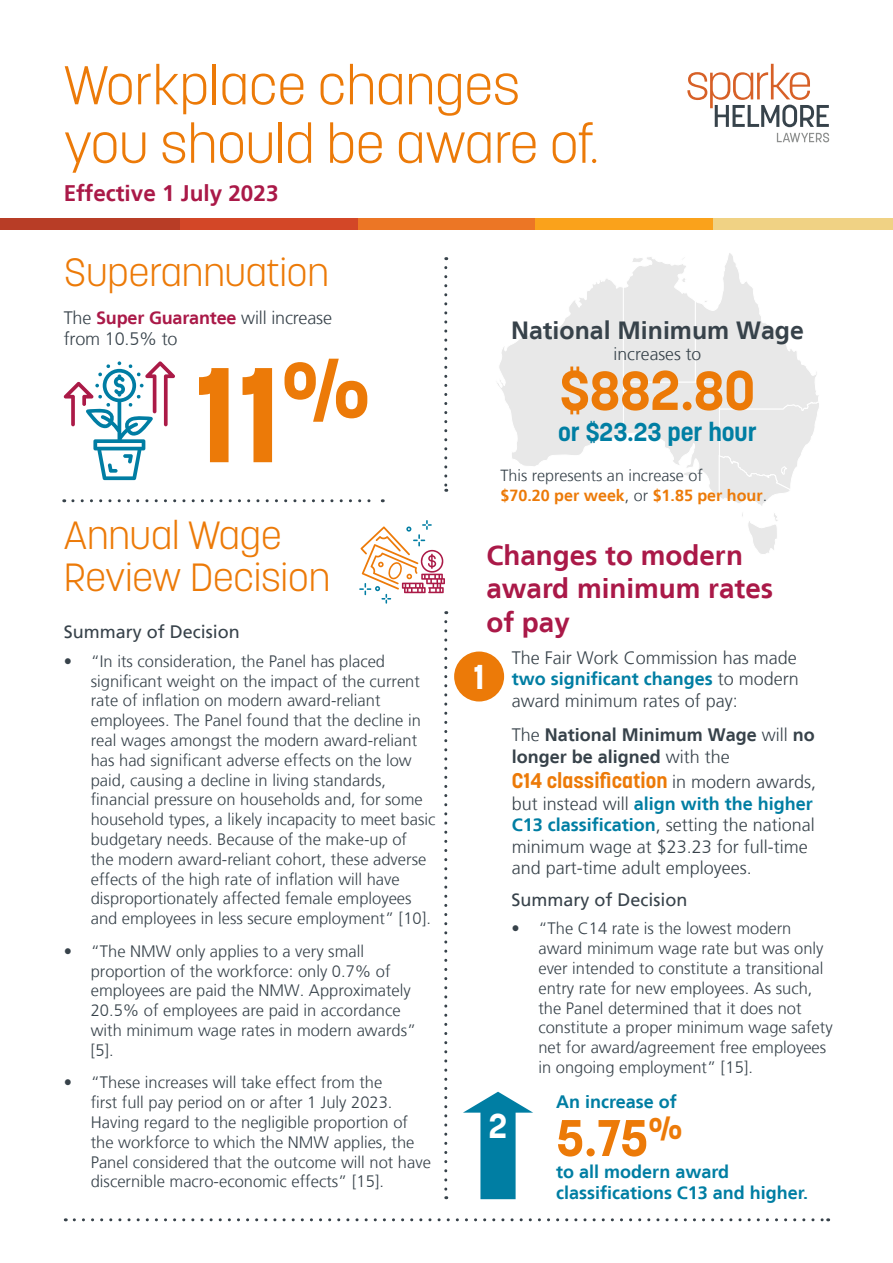
<style>
.page{position:relative;width:893px;height:1263px;background:#fff}
.page>*{position:absolute;margin:0;border:0;box-sizing:border-box;transform-origin:0 0}
.t1{font:700 133.5px "Korolev";color:#ec7a08}
.t2{font:700 55.05px "Korolev";color:#ec7a08}
.t3{font:300 54px/58.5px "Korolev";color:#ec7a08}
.t4{font:700 51px "Korolev";color:#ec7a08}
.t5{font:300 39px/42px "Korolev";color:#ec7a08}
.t6{font:700 34.2px "Korolev";color:#fff}
.t7{font:700 27.75px/33.3px "Frutiger LT";color:#aa1948}
.t8{font:700 25.5px "Korolev";color:#007ea3}
.t9{font:700 24.9px "Frutiger LT";color:#37424a}
.t10{font:700 22.5px "Frutiger LT";color:#aa1948}
.t11{font:700 21px "Korolev";color:#ec7a08}
.t12{font:300 18px/21.6px "Frutiger LT";color:#37424a}
.t13{font:700 18px/21.6px "Frutiger LT";color:#007ea3}
.t14{font:700 18px/21.6px "Frutiger LT";color:#37424a}
.t15{font:18px "Frutiger LT";color:#37424a}
.t16{font:300 17.55px "Frutiger LT";color:#37424a}
.t17{font:300 16.5px/19.8px "Frutiger LT";color:#37424a}
.t18{font:300 16.05px/19.4px "Frutiger LT";color:#37424a}
.s1{font-weight:700;color:#aa1948}
.s2{font-weight:700;color:#ec7a08}
.s3{font-weight:700;color:#007ea3}
.s4{font-weight:300}
.s5{font-family:"Frutiger LT";font-weight:300;font-size:18px;color:#37424a}
</style>
<div class="page">
<svg style="left:497px;top:253px;width:322px;height:301px"></svg>
<div style="left:0;top:219px;width:180px;height:11px;background:#b83d26"></div>
<div style="left:180px;top:219px;width:178px;height:11px;background:#d34727"></div>
<div style="left:358px;top:219px;width:178px;height:11px;background:#ec7625"></div>
<div style="left:536px;top:219px;width:177px;height:11px;background:#faa21b"></div>
<div style="left:713px;top:219px;width:180px;height:11px;background:#f0d284"></div>
<svg style="left:777px;top:133px;width:52px;height:9px"></svg>
<svg style="left:687px;top:64px;width:142px;height:63px"></svg>
<svg style="left:64px;top:361px;width:111px;height:119px"></svg>
<svg style="left:73px;top:499px;width:310px;height:3px"></svg>
<svg style="left:74px;top:1218px;width:755px;height:3px"></svg>
<svg style="left:444px;top:268px;width:3px;height:224px"></svg>
<svg style="left:444px;top:622px;width:3px;height:577px"></svg>
<svg style="left:359px;top:520px;width:86px;height:84px"></svg>
<div style="left:454px;top:651px;width:50px;height:50px;background:#ec7a08;border-radius:50%"></div>
<svg style="left:463px;top:1092px;width:70px;height:107px"></svg>
<h3 class="t3" style="left:64px;top:56px;width:536px">Workplace changes you should be aware of.</h3>
<h3 class="t10" style="left:64px;top:180px;width:216px">Effective 1 July 2023</h3>
<h3 class="t5" style="left:64px;top:251px;width:267px">Superannuation</h3>
<p class="t12" style="left:64px;top:308px;width:270px;line-height:21px">The <span class="s1">Super Guarantee</span> will increase from 10.5% to</p>
<h1 class="t1" style="left:194px;top:331px;width:179px">11<sup>%</sup></h1>
<h3 class="t5" style="left:64px;top:515px;width:268px">Annual Wage<br>Review Decision</h3>
<p class="t15" style="left:64px;top:622px;width:178px">Summary of Decision</p>
<p class="t17" style="left:91px;top:651px;width:346px;text-indent:-27px">• “In its consideration, the Panel has placed significant weight on the impact of the current rate of inflation on modern award-reliant employees. The Panel found that the decline in real wages amongst the modern award-reliant has had significant adverse effects on the low paid, causing a decline in living standards, financial pressure on households and, for some household types, a likely incapacity to meet basic budgetary needs. Because of the make-up of<br>the modern award-reliant cohort, these adverse effects of the high rate of inflation will have disproportionately affected female employees and employees in less secure employment” [10].</p>
<p class="t17" style="left:91px;top:941px;width:327px;text-indent:-27px">• “The NMW only applies to a very small proportion of the workforce: only 0.7% of employees are paid the NMW. Approximately 20.5% of employees are paid in accordance with minimum wage rates in modern awards” [5].</p>
<p class="t17" style="left:91px;top:1073px;width:342px;text-indent:-27px">• “These increases will take effect from the<br>first full pay period on or after 1 July 2023.<br>Having regard to the negligible proportion of the workforce to which the NMW applies, the Panel considered that the outcome will not have discernible macro-economic effects” [15].</p>
<h3 class="t9" style="left:511px;top:316px;width:294px">National Minimum Wage</h3>
<p class="t16" style="left:614px;top:344px;width:89px">increases to</p>
<h2 class="t2" style="left:560px;top:356px;width:197px">$882.80</h2>
<h3 class="t8" style="left:558px;top:415px;width:200px">or $23.23 per hour</h3>
<p class="t18" style="left:500px;top:466px;width:268px">This represents an increase of<br><span class="s2">$70.20 per week</span>, or <span class="s2">$1.85 per hour</span>.</p>
<h3 class="t7" style="left:486px;top:539px;width:288px">Changes to modern award minimum rates of pay</h3>
<h3 class="t6" style="left:474px;top:656px;width:13px">1</h3>
<p class="t12" style="left:512px;top:647px;width:289px;text-align:justify">The Fair Work Commission has made <span class="s3">two significant changes</span> to modern award minimum rates of pay:</p>
<p class="t14" style="left:512px;top:724px;width:305px"><span class="s4">The</span> National Minimum Wage <span class="s4">will</span> no longer be aligned <span class="s4">with the</span></p>
<p class="t11" style="left:512px;top:767px;width:306px">C14 classification <span class="s5">in modern awards,</span></p>
<p class="t12" style="left:512px;top:793px;width:305px">but instead will <span class="s3">align with the higher C13 classification</span>, setting the national minimum wage at $23.23 for full-time and part-time adult employees.</p>
<p class="t15" style="left:511px;top:889px;width:178px">Summary of Decision</p>
<p class="t17" style="left:538px;top:919px;width:296px;text-indent:-27px">• “The C14 rate is the lowest modern award minimum wage rate but was only ever intended to constitute a transitional entry rate for new employees. As such, the Panel determined that it does not constitute a proper minimum wage safety net for award/agreement free employees in ongoing employment” [15].</p>
<h3 class="t6" style="left:489px;top:1105px;width:20px">2</h3>
<p class="t13" style="left:556px;top:1091px;width:122px">An increase of</p>
<h3 class="t4" style="left:556px;top:1106px;width:129px">5.75<sup>%</sup></h3>
<p class="t13" style="left:556px;top:1160px;width:254px">to all modern award classifications C13 and higher.</p>
</div>
